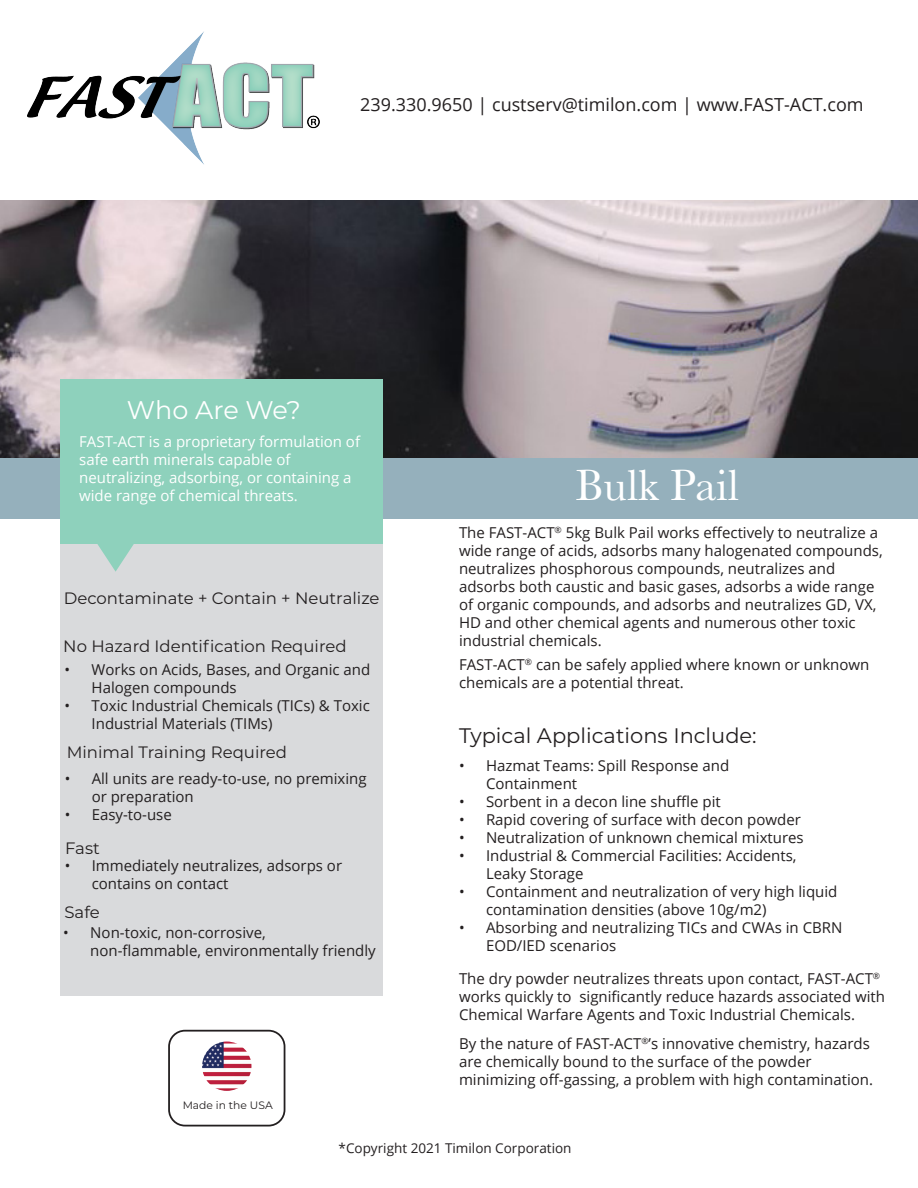
<style>
.page{position:relative;width:918px;height:1188px;background:#fff}
.page>*{position:absolute;margin:0;border:0;box-sizing:border-box;transform-origin:0 0}
.t1{font:45px "Baskerville URW";color:#fff}
.t2{font:25.5px "Montserrat";color:#fff}
.t3{font:21px "Montserrat";color:#231f20}
.Body{font:18px "Open Sans";color:#231f20}
.t4{font:16.5px "Montserrat";color:#231f20}
.Body-2{font:15px/18px "Open Sans";color:#231f20}
.Body-3{font:15px/18px "Open Sans";color:#fff}
.Body-4{font:13.5px "Open Sans";color:#231f20}
.t5{font:10.8px "Montserrat";color:#231f20}
</style>
<div class="page">
<img style="left:27px;top:32px;width:293px;height:133px">
<img style="left:0;top:201px;width:918px;height:257px">
<div style="left:0;top:458px;width:918px;height:60px;background:#95b0bc"></div>
<div style="left:60px;top:411px;width:323px;height:585px;background:#d9dadc"></div>
<div style="left:168px;top:1030px;width:117px;height:96px;border:2px solid #231f20;border-radius:16px"></div>
<img style="left:202px;top:1042px;width:49px;height:49px;border-radius:25px">
<div style="left:60px;top:379px;width:323px;height:164px;background:#8ed1bc"></div>
<svg style="left:90px;top:543px;width:51px;height:29px"></svg>
<p class="Body" style="left:360px;top:92px;width:505px">239.330.9650 | custserv@timilon.com | www.FAST-ACT.com</p>
<p class="t2" style="left:127px;top:392px;width:176px">Who Are We?</p>
<p class="Body-3" style="left:79px;top:432px;width:282px">FAST-ACT is a proprietary formulation of safe earth minerals capable of neutralizing, adsorbing, or containing a wide range of chemical threats.</p>
<p class="t4" style="left:64px;top:587px;width:317px">Decontaminate + Contain + Neutralize</p>
<p class="t4" style="left:63px;top:635px;width:285px">No Hazard Identification Required</p>
<p class="Body-2" style="left:92px;top:660px;width:280px;text-indent:-27px">• Works on Acids, Bases, and Organic and<br>Halogen compounds</p>
<p class="Body-2" style="left:92px;top:696px;width:280px;text-indent:-27px">• Toxic Industrial Chemicals (TICs) &amp; Toxic<br>Industrial Materials (TIMs)</p>
<p class="t4" style="left:67px;top:741px;width:222px">Minimal Training Required</p>
<p class="Body-2" style="left:92px;top:769px;width:277px;text-indent:-27px">• All units are ready-to-use, no premixing or preparation</p>
<p class="Body-2" style="left:65px;top:805px;width:109px">• Easy-to-use</p>
<p class="t4" style="left:65px;top:837px;width:36px">Fast</p>
<p class="Body-2" style="left:92px;top:856px;width:252px;text-indent:-27px">• Immediately neutralizes, adsorps or contains on contact</p>
<p class="t4" style="left:64px;top:901px;width:37px">Safe</p>
<p class="Body-2" style="left:90px;top:923px;width:287px;text-indent:-27px">• Non-toxic, non-corrosive, non-flammable, environmentally friendly</p>
<p class="t5" style="left:183px;top:1098px;width:92px">Made in the USA</p>
<p class="t1" style="left:575px;top:455px;width:165px">Bulk Pail</p>
<p class="Body-2" style="left:459px;top:523px;width:425px">The FAST-ACT<sup>®</sup> 5kg Bulk Pail works effectively to neutralize a wide range of acids, adsorbs many halogenated compounds, neutralizes phosphorous compounds, neutralizes and adsorbs both caustic and basic gases, adsorbs a wide range of organic compounds, and adsorbs and neutralizes GD, VX, HD and other chemical agents and numerous other toxic industrial chemicals.</p>
<p class="Body-2" style="left:459px;top:655px;width:412px">FAST-ACT<sup>®</sup> can be safely applied where known or unknown chemicals are a potential threat.</p>
<p class="t3" style="left:459px;top:722px;width:299px">Typical Applications Include:</p>
<p class="Body-2" style="left:486px;top:756px;width:245px;text-indent:-27px">• Hazmat Teams: Spill Response and<br>Containment</p>
<p class="Body-2" style="left:459px;top:792px;width:263px">• Sorbent in a decon line shuffle pit</p>
<p class="Body-2" style="left:459px;top:810px;width:343px">• Rapid covering of surface with decon powder</p>
<p class="Body-2" style="left:459px;top:828px;width:346px">• Neutralization of unknown chemical mixtures</p>
<p class="Body-2" style="left:486px;top:846px;width:312px;text-indent:-27px">• Industrial &amp; Commercial Facilities: Accidents,<br>Leaky Storage</p>
<p class="Body-2" style="left:486px;top:882px;width:353px;text-indent:-27px">• Containment and neutralization of very high liquid contamination densities (above 10g/m2)</p>
<p class="Body-2" style="left:486px;top:918px;width:358px;text-indent:-27px">• Absorbing and neutralizing TICs and CWAs in CBRN<br>EOD/IED scenarios</p>
<p class="Body-2" style="left:459px;top:970px;width:428px">The dry powder neutralizes threats upon contact, FAST-ACT<sup>® </sup>works quickly to significantly reduce hazards associated with<br>Chemical Warfare Agents and Toxic Industrial Chemicals.</p>
<p class="Body-2" style="left:459px;top:1034px;width:416px">By the nature of FAST-ACT<sup>®</sup>’s innovative chemistry, hazards are chemically bound to the surface of the powder minimizing off-gassing, a problem with high contamination.</p>
<p class="Body-4" style="left:339px;top:1139px;width:234px">*Copyright 2021 Timilon Corporation</p>
</div>
